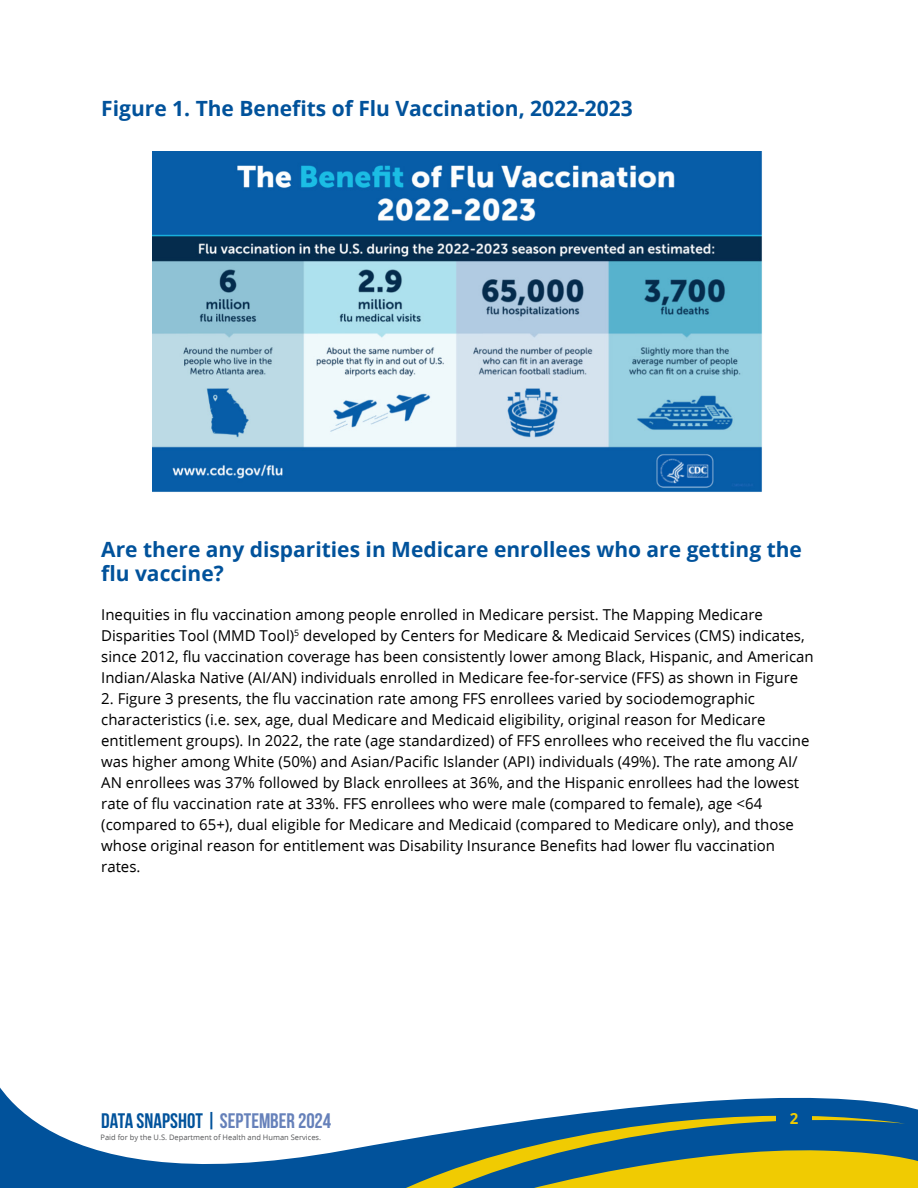
<style>
.page{position:relative;width:918px;height:1188px;background:#fff}
.page>*{position:absolute;margin:0;border:0;box-sizing:border-box;transform-origin:0 0}
.t1{font:700 21px/24px "Open Sans";color:#01529b}
.t2{font:21px "Bebas Neue";color:#01529b}
.text_no_indent{font:15px/21px "Open Sans";color:#000}
.t3{font:700 15px "Open Sans";color:#f0cb02}
.t4{font:7.5px "Open Sans";color:#57585a}
.s1{color:#6681ba}
</style>
<div class="page">
<svg style="left:0;top:1087px;width:918px;height:101px"></svg>
<svg style="left:905px;top:1147px;width:13px;height:41px"></svg>
<img style="left:153px;top:152px;width:609px;height:340px">
<svg style="left:292px;top:1113px;width:613px;height:75px;background:#709078"></svg>
<div style="left:776px;top:1106px;width:36px;height:31px;background:#01529b"></div>
<h3 class="t1" style="left:101px;top:97px;width:533px">Figure 1. The Benefits of Flu Vaccination, 2022-2023</h3>
<h3 class="t1" style="left:101px;top:538px;width:702px">Are there any disparities in Medicare enrollees who are getting the flu vaccine?</h3>
<p class="text_no_indent" style="left:101px;top:605px;width:714px">Inequities in flu vaccination among people enrolled in Medicare persist. The Mapping Medicare Disparities Tool (MMD Tool)<sup>5</sup> developed by Centers for Medicare &amp; Medicaid Services (CMS) indicates, since 2012, flu vaccination coverage has been consistently lower among Black, Hispanic, and American Indian/Alaska Native (AI/AN) individuals enrolled in Medicare fee-for-service (FFS) as shown in Figure</p>
<p class="text_no_indent" style="left:101px;top:689px;width:710px">2. Figure 3 presents, the flu vaccination rate among FFS enrollees varied by sociodemographic characteristics (i.e. sex, age, dual Medicare and Medicaid eligibility, original reason for Medicare entitlement groups). In 2022, the rate (age standardized) of FFS enrollees who received the flu vaccine was higher among White (50%) and Asian/Pacific Islander (API) individuals (49%). The rate among AI/ AN enrollees was 37% followed by Black enrollees at 36%, and the Hispanic enrollees had the lowest rate of flu vaccination rate at 33%. FFS enrollees who were male (compared to female), age &lt;64 (compared to 65+), dual eligible for Medicare and Medicaid (compared to Medicare only), and those whose original reason for entitlement was Disability Insurance Benefits had lower flu vaccination rates.</p>
<h1 class="t2" style="left:101px;top:1109px;width:231px">DATA SNAPSHOT | <span class="s1">SEPTEMBER 2024</span></h1>
<p class="t4" style="left:101px;top:1133px;width:222px">Paid for by the U.S. Department of Health and Human Services.</p>
<p class="t3" style="left:790px;top:1110px;width:10px">2</p>
</div>
